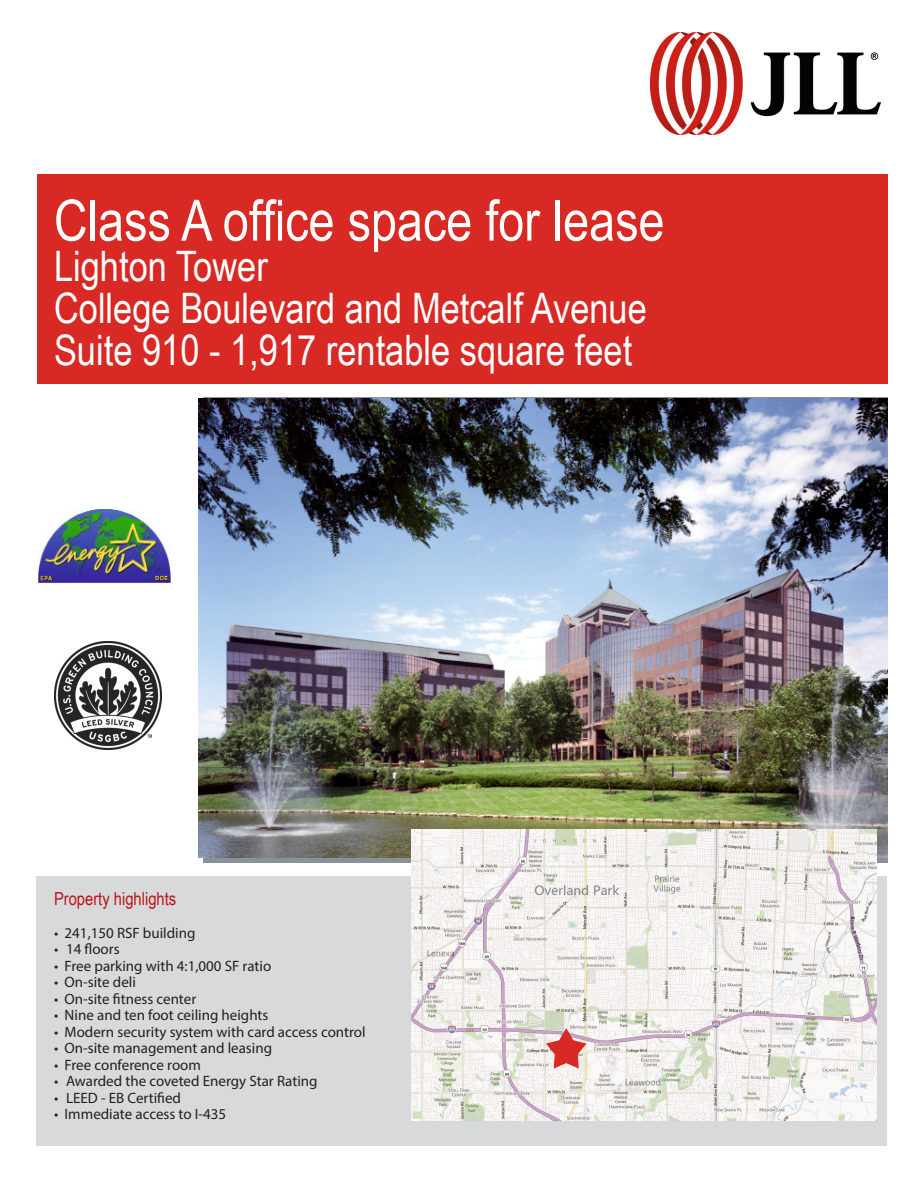
<style>
.page{position:relative;width:918px;height:1188px;background:#fff}
.page>*{position:absolute;margin:0;border:0;box-sizing:border-box;transform-origin:0 0}
.t1{font:57px "Arial Narrow";color:#fff}
.t2{font:42px "Arial Narrow";color:#fff}
.t3{font:18px "Arial Narrow";color:#bc141a}
.t4{font:15px "Myriad Pro";color:#231f20}
</style>
<div class="page">
<div style="left:37px;top:174px;width:851px;height:209px;background:#d82924"></div>
<img style="left:651px;top:33px;width:229px;height:102px">
<div style="left:36px;top:876px;width:851px;height:270px;background:#d8d9db"></div>
<img style="left:199px;top:398px;width:688px;height:459px">
<img style="left:411px;top:830px;width:466px;height:290px">
<svg style="left:545px;top:1028px;width:43px;height:42px;background:#e08f8b"></svg>
<img style="left:38px;top:509px;width:132px;height:74px">
<img style="left:54px;top:641px;width:108px;height:108px">
<p class="t1" style="left:54px;top:179px;width:612px">Class A office space for lease</p>
<p class="t2" style="left:54px;top:235px;width:215px">Lighton Tower</p>
<p class="t2" style="left:54px;top:277px;width:594px">College Boulevard and Metcalf Avenue</p>
<p class="t2" style="left:54px;top:319px;width:580px">Suite 910 - 1,917 rentable square feet</p>
<p class="t3" style="left:54px;top:885px;width:124px">Property highlights</p>
<p class="t4" style="left:54px;top:923px;width:143px">• 241,150 RSF building</p>
<p class="t4" style="left:54px;top:940px;width:67px">• 14 floors</p>
<p class="t4" style="left:54px;top:956px;width:219px">• Free parking with 4:1,000 SF ratio</p>
<p class="t4" style="left:54px;top:973px;width:83px">• On-site deli</p>
<p class="t4" style="left:54px;top:989px;width:144px">• On-site fitness center</p>
<p class="t4" style="left:54px;top:1006px;width:216px">• Nine and ten foot ceiling heights</p>
<p class="t4" style="left:54px;top:1022px;width:313px">• Modern security system with card access control</p>
<p class="t4" style="left:54px;top:1039px;width:220px">• On-site management and leasing</p>
<p class="t4" style="left:54px;top:1055px;width:149px">• Free conference room</p>
<p class="t4" style="left:54px;top:1072px;width:265px">• Awarded the coveted Energy Star Rating</p>
<p class="t4" style="left:54px;top:1088px;width:129px">• LEED - EB Certified</p>
<p class="t4" style="left:54px;top:1105px;width:174px">• Immediate access to I-435</p>
</div>
